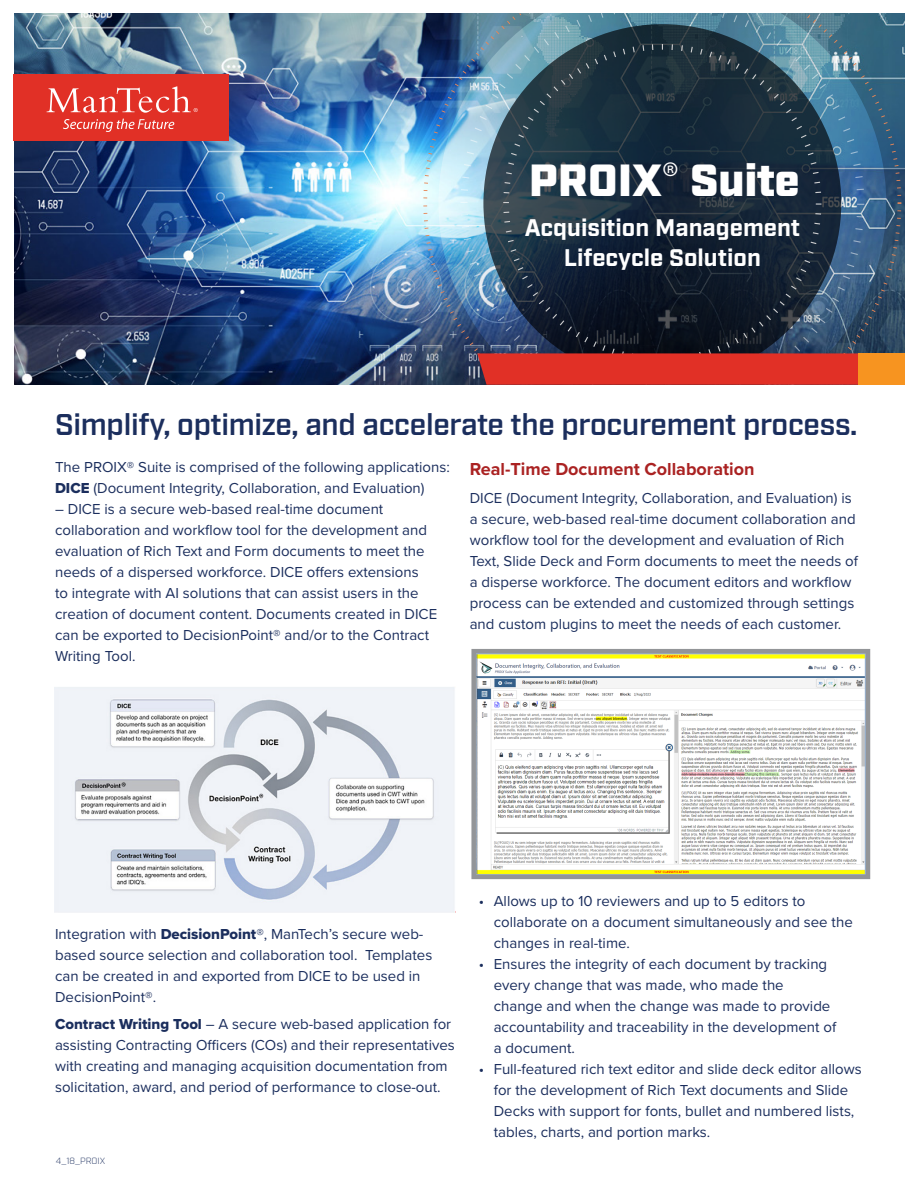
<style>
.page{position:relative;width:918px;height:1188px;background:#fff}
.page>*{position:absolute;margin:0;border:0;box-sizing:border-box;transform-origin:0 0}
.t1{font:900 45px "Industry";letter-spacing:.005em;color:#fff}
.t2{font:600 30px "Industry";letter-spacing:-.01em;color:#1b2e5d}
.Project_Subtitle_in_Circle{font:700 24px/30px "Industry";color:#fff;text-align:center}
.Sub_Title{font:700 18px "Proxima Nova";color:#a22}
.Body_Copy{font:15px/21px "Proxima Nova";color:#1b2e5d}
.Bullets{font:15px/21px "Proxima Nova";color:#1b2e5d}
.t3{font:300 9px "Industry";color:#1b2e5d}
.s1{font-family:"Myriad Pro";font-weight:300;font-stretch:condensed}
.s2{font-family:"Proxima Nova Extrabld"}
</style>
<div class="page">
<img style="left:55px;top:687px;width:401px;height:226px">
<img style="left:14px;top:14px;width:890px;height:370px">
<div style="left:14px;top:75px;width:216px;height:66px;background:#e13026"></div>
<svg style="left:63px;top:119px;width:111px;height:13px"></svg>
<svg style="left:47px;top:86px;width:151px;height:27px"></svg>
<img style="left:423px;top:14px;width:478px;height:371px">
<div style="left:858px;top:353px;width:46px;height:32px;background:#f79420"></div>
<img style="left:476px;top:654px;width:389px;height:220px">
<div style="left:471px;top:649px;width:399px;height:230px;border:4px solid #939598"></div>
<p class="t1" style="left:529px;top:153px;width:272px">PROIX<span class="s1">®</span> Suite</p>
<p class="Project_Subtitle_in_Circle" style="left:525px;top:214px;width:277px">Acquisition Management<br>Lifecycle Solution</p>
<p class="t2" style="left:55px;top:407px;width:804px">Simplify, optimize, and accelerate the procurement process.</p>
<p class="Body_Copy" style="left:55px;top:456px;width:396px">The PROIX® Suite is comprised of the following applications:<br><span class="s2">DICE</span> (Document Integrity, Collaboration, and Evaluation)</p>
<p class="Body_Copy" style="left:55px;top:498px;width:384px">– DICE is a secure web-based real-time document collaboration and workflow tool for the development and evaluation of Rich Text and Form documents to meet the needs of a dispersed workforce. DICE offers extensions<br>to integrate with AI solutions that can assist users in the creation of document content. Documents created in DICE can be exported to DecisionPoint® and/or to the Contract Writing Tool.</p>
<p class="Sub_Title" style="left:470px;top:455px;width:286px">Real-Time Document Collaboration</p>
<p class="Body_Copy" style="left:470px;top:486px;width:390px">DICE (Document Integrity, Collaboration, and Evaluation) is a secure, web-based real-time document collaboration and workflow tool for the development and evaluation of Rich Text, Slide Deck and Form documents to meet the needs of a disperse workforce. The document editors and workflow process can be extended and customized through settings and custom plugins to meet the needs of each customer.</p>
<p class="Body_Copy" style="left:55px;top:923px;width:379px">Integration with <span class="s2">DecisionPoint</span>®, ManTech’s secure web&shy;based source selection and collaboration tool. Templates can be created in and exported from DICE to be used in DecisionPoint®.</p>
<p class="Body_Copy" style="left:55px;top:1013px;width:401px"><span class="s2">Contract Writing Tool</span> – A secure web-based application for assisting Contracting Officers (COs) and their representatives with creating and managing acquisition documentation from solicitation, award, and period of performance to close-out.</p>
<p class="t3" style="left:56px;top:1155px;width:51px">4_18_PROIX</p>
<p class="Bullets" style="left:494px;top:890px;width:361px;text-indent:-15px">• Allows up to 10 reviewers and up to 5 editors to collaborate on a document simultaneously and see the changes in real-time.</p>
<p class="Bullets" style="left:494px;top:953px;width:344px;text-indent:-15px">• Ensures the integrity of each document by tracking every change that was made, who made the change and when the change was made to provide accountability and traceability in the development of</p>
<p class="Bullets" style="left:494px;top:1037px;width:83px">a document.</p>
<p class="Bullets" style="left:494px;top:1058px;width:369px;text-indent:-15px">• Full-featured rich text editor and slide deck editor allows for the development of Rich Text documents and Slide Decks with support for fonts, bullet and numbered lists, tables, charts, and portion marks.</p>
</div>
